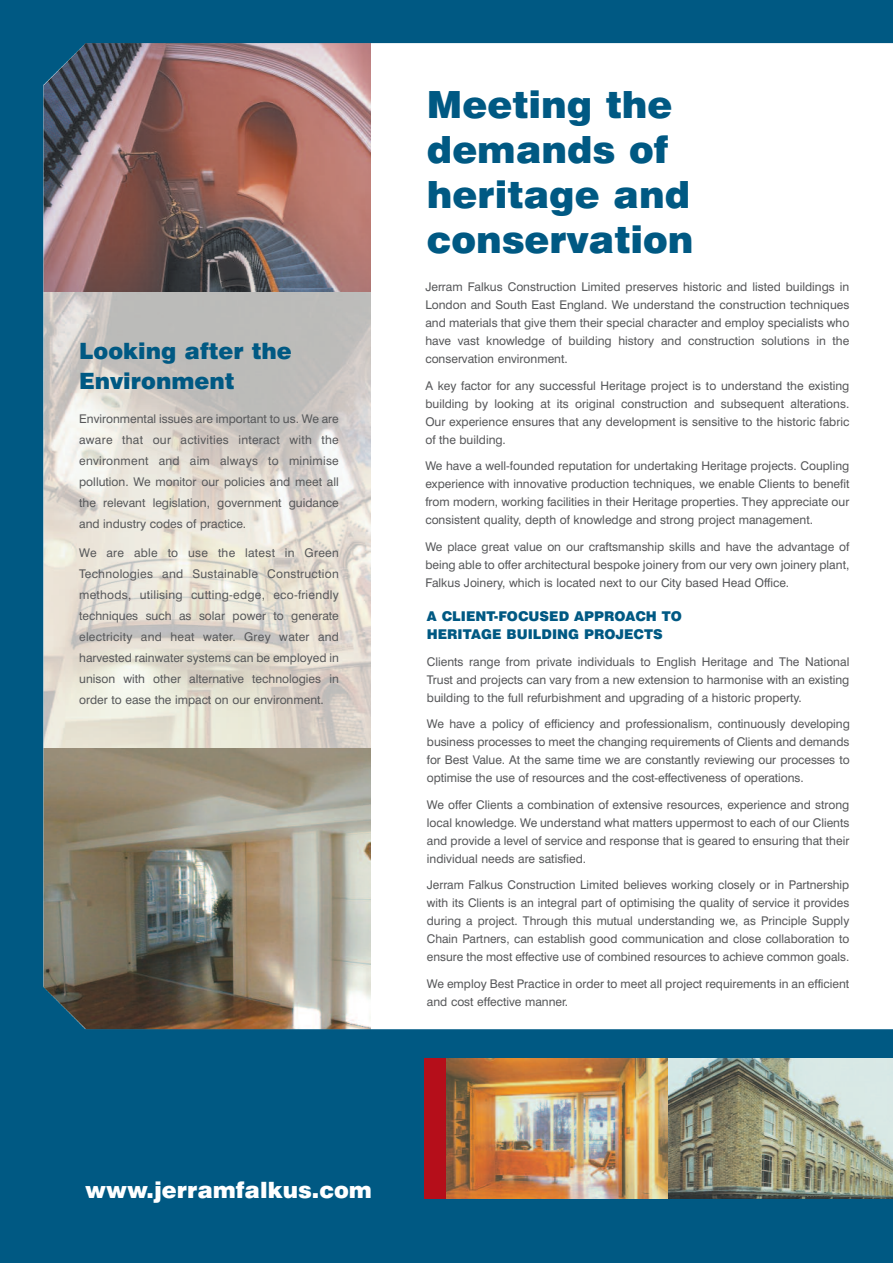
<style>
.page{position:relative;width:893px;height:1263px;background:#fff}
.page>*{position:absolute;margin:0;border:0;box-sizing:border-box;transform-origin:0 0}
.t1{font:900 37.5px/45px "Swiss 721 BT";color:#005983}
.t2{font:900 22.5px/30px "Swiss 721 BT";color:#005983}
.t3{font:900 22.5px "Swiss 721 BT";color:#fff}
.t4{font:900 13.5px/18px "Swiss 721 BT";color:#005983}
.t5{font:12px/18px "Swiss 721 BT";color:#57585a;text-align:justify}
</style>
<div class="page">
<img style="left:0;top:0;width:892px;height:1263px">
<img style="left:445px;top:1058px;width:223px;height:141px">
<img style="left:668px;top:1059px;width:224px;height:140px">
<div style="left:424px;top:1058px;width:21px;height:141px;background:#b50e1a"></div>
<h2 class="t2" style="left:79px;top:338px;width:214px">Looking after the<br>Environment</h2>
<p class="t5" style="left:79px;top:409px;width:261px;line-height:21px">Environmental issues are important to us. We are aware that our activities interact with the environment and aim always to minimise pollution. We monitor our policies and meet all the relevant legislation, government guidance and industry codes of practice.</p>
<p class="t5" style="left:79px;top:544px;width:261px;line-height:21px">We are able to use the latest in Green Technologies and Sustainable Construction methods, utilising cutting-edge, eco-friendly techniques such as solar power to generate electricity and heat water. Grey water and harvested rainwater systems can be employed in unison with other alternative technologies in order to ease the impact on our environment.</p>
<h1 class="t1" style="left:427px;top:86px;width:268px">Meeting the demands of heritage and conservation</h1>
<p class="t5" style="left:425px;top:279px;width:425px">Jerram Falkus Construction Limited preserves historic and listed buildings in London and South East England. We understand the construction techniques and materials that give them their special character and employ specialists who have vast knowledge of building history and construction solutions in the conservation environment.</p>
<p class="t5" style="left:425px;top:378px;width:425px">A key factor for any successful Heritage project is to understand the existing building by looking at its original construction and subsequent alterations.<br>Our experience ensures that any development is sensitive to the historic fabric of the building.</p>
<p class="t5" style="left:425px;top:458px;width:425px">We have a well-founded reputation for undertaking Heritage projects. Coupling experience with innovative production techniques, we enable Clients to benefit from modern, working facilities in their Heritage properties. They appreciate our consistent quality, depth of knowledge and strong project management.</p>
<p class="t5" style="left:425px;top:539px;width:425px">We place great value on our craftsmanship skills and have the advantage of being able to offer architectural bespoke joinery from our very own joinery plant, Falkus Joinery, which is located next to our City based Head Office.</p>
<p class="t4" style="left:427px;top:609px;width:256px">A CLIENT-FOCUSED APPROACH TO<br>HERITAGE BUILDING PROJECTS</p>
<p class="t5" style="left:427px;top:654px;width:424px">Clients range from private individuals to English Heritage and The National Trust and projects can vary from a new extension to harmonise with an existing building to the full refurbishment and upgrading of a historic property.</p>
<p class="t5" style="left:427px;top:716px;width:424px">We have a policy of efficiency and professionalism, continuously developing business processes to meet the changing requirements of Clients and demands for Best Value. At the same time we are constantly reviewing our processes to optimise the use of resources and the cost-effectiveness of operations.</p>
<p class="t5" style="left:427px;top:797px;width:424px">We offer Clients a combination of extensive resources, experience and strong local knowledge. We understand what matters uppermost to each of our Clients and provide a level of service and response that is geared to ensuring that their individual needs are satisfied.</p>
<p class="t5" style="left:427px;top:877px;width:424px">Jerram Falkus Construction Limited believes working closely or in Partnership with its Clients is an integral part of optimising the quality of service it provides during a project. Through this mutual understanding we, as Principle Supply Chain Partners, can establish good communication and close collaboration to ensure the most effective use of combined resources to achieve common goals.</p>
<p class="t5" style="left:427px;top:976px;width:424px">We employ Best Practice in order to meet all project requirements in an efficient and cost effective manner.</p>
<h2 class="t3" style="left:85px;top:1182px;width:288px">www.jerramfalkus.com</h2>
</div>
